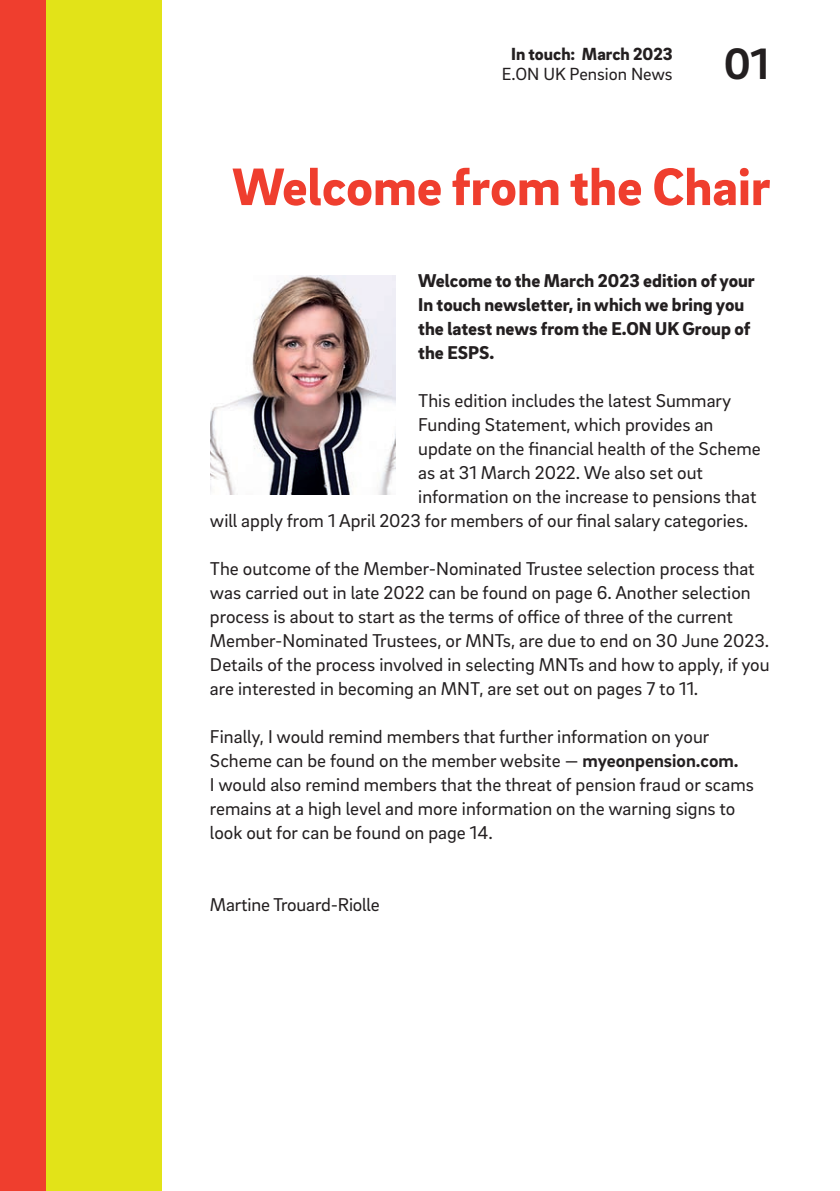
<style>
.page{position:relative;width:840px;height:1191px;background:#fff}
.page>*{position:absolute;margin:0;border:0;box-sizing:border-box;transform-origin:0 0}
.t1{font:900 54px "EON Brix Sans";color:#ef3e2e}
.t2{font:700 45px "EON Brix Sans";color:#231f20}
.t3{font:19px/24px "EON Brix Sans";color:#231f20}
.t4{font:900 19px/24px "EON Brix Sans";color:#231f20}
.t5{font:900 18px "EON Brix Sans";color:#231f20}
.t6{font:18px "EON Brix Sans";color:#231f20}
.s1{font-weight:700}
</style>
<div class="page">
<div style="left:0;top:0;width:47px;height:1191px;background:#ef3e2e"></div>
<div style="left:47px;top:0;width:115px;height:1191px;background:#e2e318"></div>
<img style="left:210px;top:275px;width:185px;height:220px">
<p class="t5" style="left:511px;top:42px;width:163px">In touch: March 2023</p>
<p class="t6" style="left:501px;top:62px;width:172px">E.ON UK Pension News</p>
<p class="t2" style="left:723px;top:35px;width:47px">01</p>
<p class="t1" style="left:232px;top:151px;width:539px">Welcome from the Chair</p>
<p class="t4" style="left:418px;top:267px;width:338px">Welcome to the March 2023 edition of your<br>In touch newsletter, in which we bring you the latest news from the E.ON UK Group of the ESPS.</p>
<p class="t3" style="left:418px;top:387px;width:314px">This edition includes the latest Summary</p>
<p class="t3" style="left:418px;top:411px;width:296px">Funding Statement, which provides an</p>
<p class="t3" style="left:418px;top:435px;width:343px">update on the financial health of the Scheme</p>
<p class="t3" style="left:418px;top:459px;width:286px">as at 31 March 2022. We also set out</p>
<p class="t3" style="left:418px;top:483px;width:339px">information on the increase to pensions that</p>
<p class="t3" style="left:210px;top:507px;width:539px">will apply from 1 April 2023 for members of our final salary categories.</p>
<p class="t3" style="left:210px;top:555px;width:561px">The outcome of the Member-Nominated Trustee selection process that was carried out in late 2022 can be found on page 6. Another selection process is about to start as the terms of office of three of the current Member-Nominated Trustees, or MNTs, are due to end on 30 June 2023.<br>Details of the process involved in selecting MNTs and how to apply, if you are interested in becoming an MNT, are set out on pages 7 to 11.</p>
<p class="t3" style="left:210px;top:723px;width:530px">Finally, I would remind members that further information on your<br>Scheme can be found on the member website — <span class="s1">myeonpension.com.</span></p>
<p class="t3" style="left:210px;top:771px;width:545px">I would also remind members that the threat of pension fraud or scams remains at a high level and more information on the warning signs to look out for can be found on page 14.</p>
<p class="t3" style="left:210px;top:891px;width:171px">Martine Trouard-Riolle</p>
</div>
